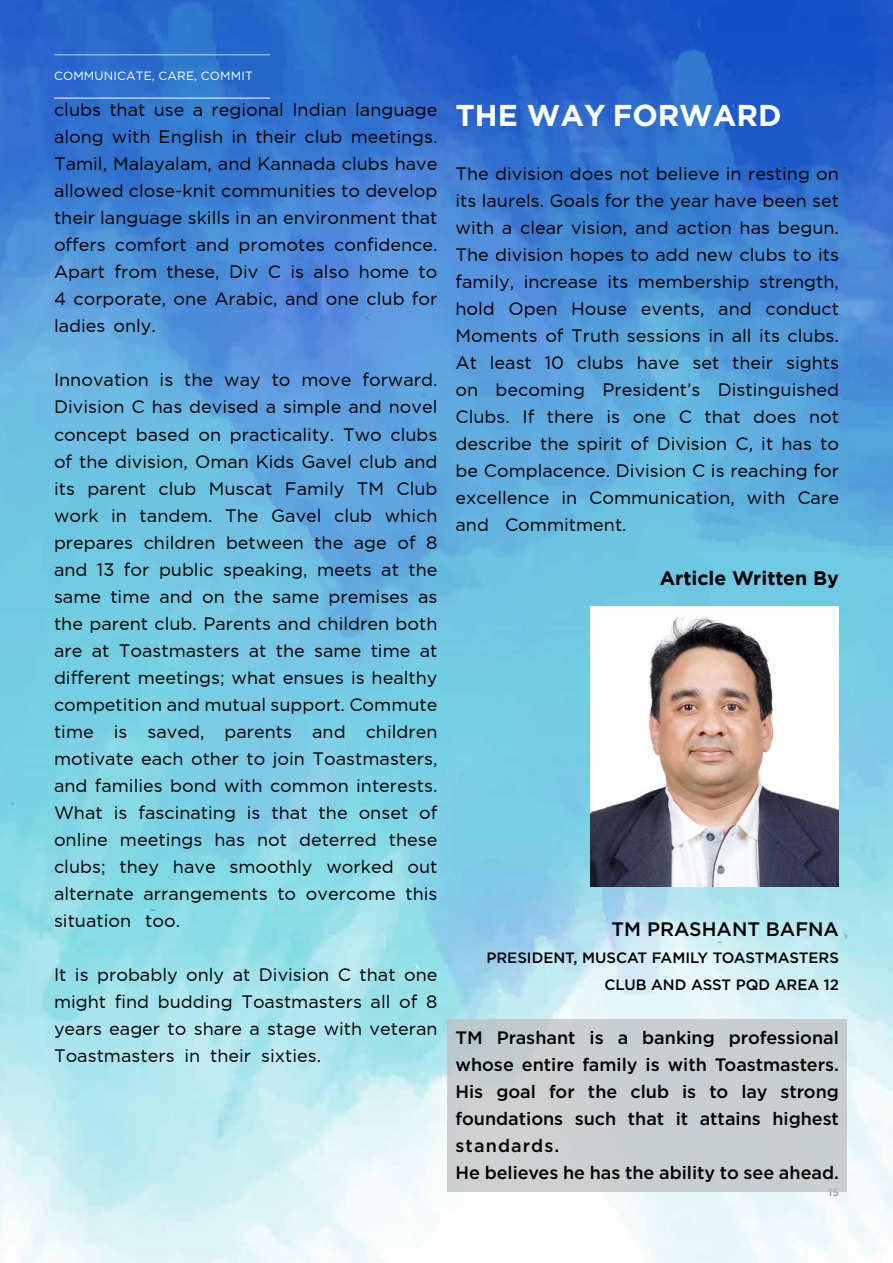
<style>
.page{position:relative;width:893px;height:1263px;background:#fff}
.page>*{position:absolute;margin:0;border:0;box-sizing:border-box;transform-origin:0 0}
.t1{font:700 30px "Gotham";color:#fff}
.t2{font:700 19.5px "Gotham";color:#000}
.t3{font:500 19.5px "Gotham";color:#000}
.t4{font:18px/27px "Gotham";color:#000;text-align:justify}
.t5{font:500 18px/27px "Gotham";color:#000}
.t6{font:500 15px/27px "Gotham";color:#000;text-align:right}
.t7{font:12px "Gotham";letter-spacing:.015em;color:#fff}
.t8{font:500 10.5px "Gotham";color:#939598}
</style>
<div class="page">
<img style="left:0;top:0;width:893px;height:1263px">
<hr style="left:54px;top:98px;width:216px;height:1px;background:#fff">
<hr style="left:54px;top:54px;width:216px;height:2px;background:#fff">
<div style="left:447px;top:1019px;width:399px;height:173px;background:#c8ced0"></div>
<img style="left:591px;top:607px;width:247px;height:280px">
<p class="t7" style="left:54px;top:70px;width:200px">COMMUNICATE, CARE, COMMIT</p>
<p class="t4" style="left:54px;top:96px;width:385px">clubs that use a regional Indian language along with English in their club meetings.<br>Tamil, Malayalam, and Kannada clubs have allowed close-knit communities to develop their language skills in an environment that offers comfort and promotes confidence.<br>Apart from these, Div C is also home to 4 corporate, one Arabic, and one club for ladies only.</p>
<p class="t4" style="left:54px;top:366px;width:385px">Innovation is the way to move forward.<br>Division C has devised a simple and novel concept based on practicality. Two clubs of the division, Oman Kids Gavel club and its parent club Muscat Family TM Club work in tandem. The Gavel club which prepares children between the age of 8 and 13 for public speaking, meets at the same time and on the same premises as the parent club. Parents and children both are at Toastmasters at the same time at different meetings; what ensues is healthy competition and mutual support. Commute time is saved, parents and children motivate each other to join Toastmasters, and families bond with common interests.<br>What is fascinating is that the onset of online meetings has not deterred these clubs; they have smoothly worked out alternate arrangements to overcome this situation too.</p>
<p class="t4" style="left:54px;top:960px;width:385px">It is probably only at Division C that one might find budding Toastmasters all of 8 years eager to share a stage with veteran Toastmasters in their sixties.</p>
<h1 class="t1" style="left:455px;top:96px;width:328px">THE WAY FORWARD</h1>
<p class="t4" style="left:455px;top:160px;width:385px">The division does not believe in resting on its laurels. Goals for the year have been set with a clear vision, and action has begun.<br>The division hopes to add new clubs to its family, increase its membership strength, hold Open House events, and conduct Moments of Truth sessions in all its clubs.<br>At least 10 clubs have set their sights on becoming President’s Distinguished Clubs. If there is one C that does not describe the spirit of Division C, it has to be Complacence. Division C is reaching for excellence in Communication, with Care and Commitment.</p>
<p class="t2" style="left:660px;top:565px;width:181px">Article Written By</p>
<p class="t3" style="left:612px;top:916px;width:229px">TM PRASHANT BAFNA</p>
<p class="t6" style="left:486px;top:944px;width:354px">PRESIDENT, MUSCAT FAMILY TOASTMASTERS<br>CLUB AND ASST PQD AREA 12</p>
<p class="t5" style="left:455px;top:1024px;width:385px">TM Prashant is a banking professional whose entire family is with Toastmasters.<br>His goal for the club is to lay strong foundations such that it attains highest standards.<br>He believes he has the ability to see ahead.</p>
<p class="t8" style="left:828px;top:1185px;width:12px">15</p>
</div>
